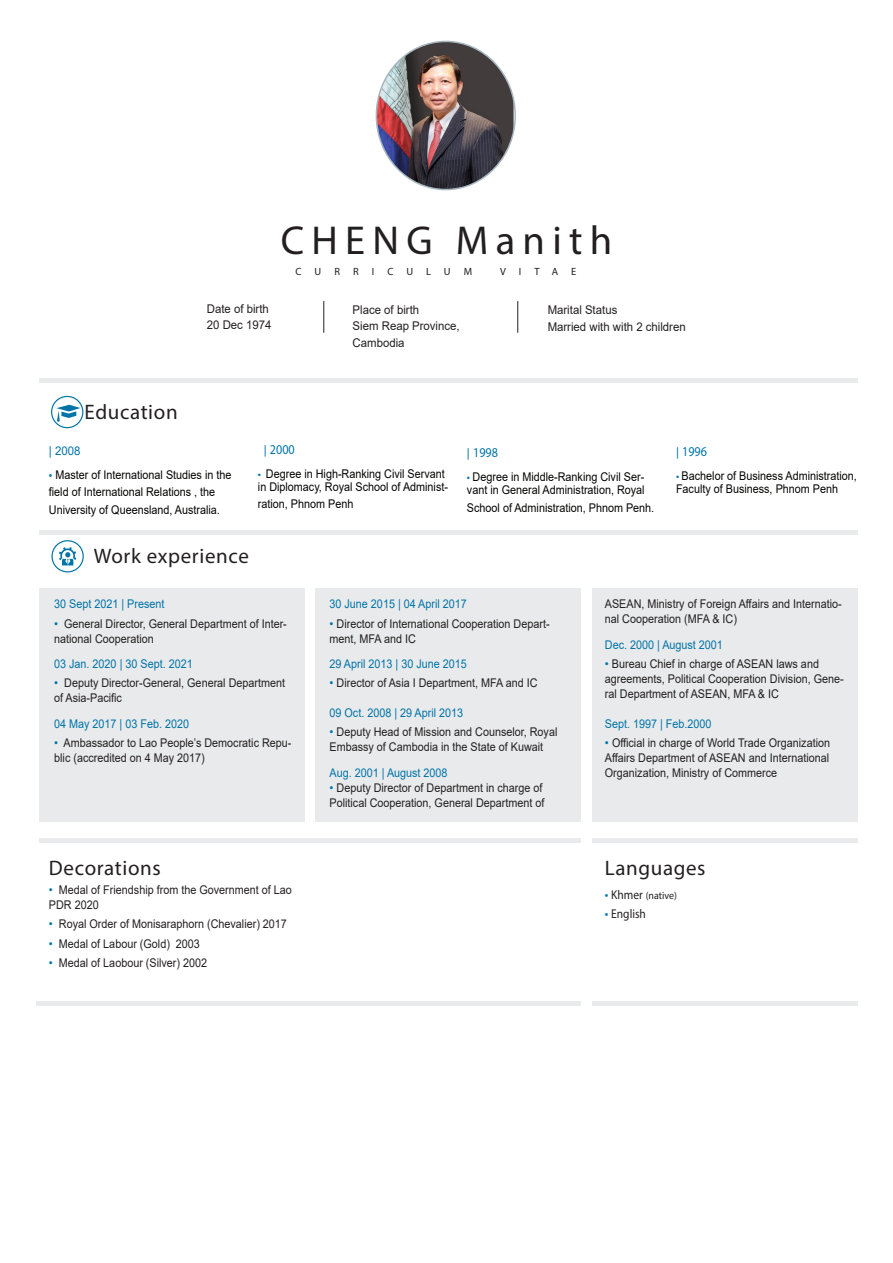
<style>
.page{position:relative;width:893px;height:1263px;background:#fff}
.page>*{position:absolute;margin:0;border:0;box-sizing:border-box;transform-origin:0 0}
.t1{font:40.5px "Myriad Pro";letter-spacing:.18em;color:#231f20}
.Text_light_8pt{font:21px "Myriad Pro";letter-spacing:.03em;color:#231f20}
.Text_bold_8pt{font:13.5px "Myriad Pro";color:#0074a9;scale:.9 1}
.Text_light_8pt-2{font:12.75px "Myriad Pro";color:#231f20;scale:.9 1}
.Text_light_8pt-3{font:12px/15px "Arial";color:#231f20;scale:.9 1}
.Text_light_8pt-4{font:12px/13.5px "Arial";color:#040503;scale:.9 1}
.Text_bold_8pt-2{font:12px/15px "Arial";color:#231f20;scale:.9 1}
.Text_bold_8pt-3{font:12px "Arial";color:#0074a9;scale:.9 1}
.Headline_20pt{font:12px/16.5px "Arial";color:#231f20;scale:.95 1}
.Text_light_8pt-5{font:12px "Arial";color:#0074a9;scale:.9 1}
.Text_bold_8pt-4{font:12px "Arial";color:#0074a9;scale:.95 1}
.Text_bold_8pt-5{font:10.5px "Myriad Pro";letter-spacing:1.24em;color:#231f20}
.Text_light_8pt-6{font:10.5px "Myriad Pro";color:#231f20;scale:.95 1}
.s1{font-family:"Myriad Pro";font-size:13.5px;color:#0074a9}
.s2{font-family:"Arial";font-size:12px}
.s3{font-family:"Myriad Pro";color:#0074a9}
.s4{color:#0074a9}
.s5{font-size:13.5px;color:#0074a9}
.s6{font-size:12.75px}
</style>
<div class="page">
<div style="left:39px;top:589px;width:265px;height:233px;background:#e9eaeb"></div>
<div style="left:315px;top:589px;width:265px;height:233px;background:#e9eaeb"></div>
<div style="left:592px;top:589px;width:265px;height:233px;background:#e9eaeb"></div>
<hr style="left:39px;top:379px;width:818px;height:4px;background:#e9eaeb">
<hr style="left:39px;top:838px;width:265px;height:4px;background:#e9eaeb">
<div style="left:37px;top:1001px;width:270px;height:5px;background:#e9eaeb"></div>
<hr style="left:283px;top:838px;width:297px;height:4px;background:#e9eaeb">
<div style="left:293px;top:1001px;width:287px;height:5px;background:#e9eaeb"></div>
<hr style="left:592px;top:838px;width:265px;height:4px;background:#e9eaeb">
<div style="left:592px;top:1001px;width:265px;height:5px;background:#e9eaeb"></div>
<div style="left:39px;top:530px;width:818px;height:5px;background:#e9eaeb"></div>
<hr style="left:323px;top:301px;width:1px;height:32px;background:#231f20">
<hr style="left:517px;top:301px;width:1px;height:32px;background:#231f20">
<svg style="left:59px;top:547px;width:17px;height:18px"></svg>
<div style="left:51px;top:540px;width:33px;height:32px;border:1px solid #0074a9;border-radius:50%"></div>
<svg style="left:56px;top:405px;width:24px;height:17px"></svg>
<div style="left:51px;top:396px;width:32px;height:32px;border:1px solid #0074a9;border-radius:50%"></div>
<img style="left:376px;top:41px;width:138px;height:149px">
<p class="t1" style="left:281px;top:215px;width:333px">CHENG Manith</p>
<p class="Text_bold_8pt-5" style="left:296px;top:265px;width:178px">CURRICULUM</p>
<p class="Text_bold_8pt-5" style="left:500px;top:265px;width:78px">VITAE</p>
<p class="Text_light_8pt" style="left:84px;top:399px;width:95px">Education</p>
<p class="Headline_20pt" style="left:207px;top:300px;width:70px">Date of birth<br>20 Dec 1974</p>
<p class="Headline_20pt" style="left:353px;top:301px;width:114px">Place of birth<br>Siem Reap Province,<br>Cambodia</p>
<p class="Headline_20pt" style="left:548px;top:302px;width:147px">Marital Status<br>Married with with 2 children</p>
<p class="Text_bold_8pt-4" style="left:49px;top:443px;width:35px">| 2008</p>
<p class="Text_light_8pt-4" style="left:49px;top:466px;width:204px;line-height:16.5px"><span class="s1">•</span> Master of International Studies in the field of International Relations , the</p>
<p class="Text_light_8pt-4" style="left:49px;top:502px;width:192px">University of Queensland, Australia.</p>
<p class="Text_bold_8pt" style="left:264px;top:441px;width:36px"><span class="s2">|</span> 2000</p>
<p class="Text_light_8pt-4" style="left:258px;top:467px;width:213px"><span class="s3">•</span> Degree in High-Ranking Civil Servant in Diplomacy, Royal School of Administ-</p>
<p class="Text_light_8pt-4" style="left:258px;top:497px;width:108px">ration, Phnom Penh</p>
<p class="Text_light_8pt" style="left:94px;top:543px;width:157px">Work experience</p>
<p class="Text_bold_8pt" style="left:467px;top:444px;width:36px"><span class="s2">|</span> 1998</p>
<p class="Text_light_8pt-4" style="left:467px;top:470px;width:199px"><span class="s3">•</span> Degree in Middle-Ranking Civil Ser&shy;vant in General Administration, Royal</p>
<p class="Text_light_8pt-4" style="left:467px;top:501px;width:210px">School of Administration, Phnom Penh.</p>
<p class="Text_bold_8pt" style="left:676px;top:443px;width:36px"><span class="s2">|</span> 1996</p>
<p class="Text_light_8pt-4" style="left:676px;top:468px;width:203px"><span class="s3">•</span> Bachelor of Business Administration,<br>Faculty of Business, Phnom Penh</p>
<p class="Text_bold_8pt-3" style="left:54px;top:596px;width:124px">30 Sept 2021 | Present</p>
<p class="Text_light_8pt-3" style="left:54px;top:616px;width:260px"><span class="s4">•</span> General Director, General Department of Inter&shy;national Cooperation</p>
<p class="Text_bold_8pt-3" style="left:54px;top:656px;width:155px">03 Jan. 2020 | 30 Sept. 2021</p>
<p class="Text_light_8pt-3" style="left:54px;top:676px;width:258px"><span class="s4">•</span> Deputy Director-General, General Department of Asia-Pacific</p>
<p class="Text_bold_8pt-3" style="left:54px;top:715px;width:151px">04 May 2017 | 03 Feb. 2020</p>
<p class="Text_light_8pt-3" style="left:54px;top:735px;width:265px"><span class="s4">•</span> Ambassador to Lao People’s Democratic Repu&shy;blic (accredited on 4 May 2017)</p>
<p class="Text_light_8pt" style="left:49px;top:855px;width:113px">Decorations</p>
<p class="Text_light_8pt-3" style="left:49px;top:882px;width:271px"><span class="s4">•</span> Medal of Friendship from the Government of Lao<br>PDR 2020</p>
<p class="Text_light_8pt-3" style="left:49px;top:917px;width:266px"><span class="s4">•</span> Royal Order of Monisaraphorn (Chevalier) 2017</p>
<p class="Text_light_8pt-3" style="left:49px;top:936px;width:169px"><span class="s4">•</span> Medal of Labour (Gold) 2003</p>
<p class="Text_light_8pt-3" style="left:49px;top:955px;width:177px"><span class="s4">•</span> Medal of Laobour (Silver) 2002</p>
<p class="Text_light_8pt-5" style="left:330px;top:596px;width:154px">30 June 2015 | 04 April 2017</p>
<p class="Text_light_8pt-3" style="left:330px;top:616px;width:246px"><span class="s4">•</span> Director of International Cooperation Depart&shy;ment, MFA and IC</p>
<p class="Text_bold_8pt-3" style="left:330px;top:656px;width:154px">29 April 2013 | 30 June 2015</p>
<p class="Text_light_8pt-3" style="left:330px;top:676px;width:233px"><span class="s4">•</span> Director of Asia I Department, MFA and IC</p>
<p class="Text_light_8pt-5" style="left:330px;top:705px;width:150px">09 Oct. 2008 | 29 April 2013</p>
<p class="Text_light_8pt-3" style="left:330px;top:725px;width:255px"><span class="s4">•</span> Deputy Head of Mission and Counselor, Royal<br>Embassy of Cambodia in the State of Kuwait</p>
<p class="Text_bold_8pt-3" style="left:330px;top:764px;width:133px">Aug. 2001 | August 2008</p>
<p class="Text_bold_8pt-2" style="left:330px;top:780px;width:240px"><span class="s4">•</span> Deputy Director of Department in charge of<br>Political Cooperation, General Department of</p>
<p class="Text_bold_8pt-2" style="left:605px;top:597px;width:265px">ASEAN, Ministry of Foreign Affairs and Internatio&shy;nal Cooperation (MFA &amp; IC)</p>
<p class="Text_bold_8pt-3" style="left:605px;top:636px;width:133px">Dec. 2000 | August 2001</p>
<p class="Text_light_8pt-3" style="left:605px;top:656px;width:267px"><span class="s4">•</span> Bureau Chief in charge of ASEAN laws and agreements, Political Cooperation Division, Gene&shy;ral Department of ASEAN, MFA &amp; IC</p>
<p class="Text_light_8pt-5" style="left:605px;top:715px;width:120px">Sept. 1997 | Feb.2000</p>
<p class="Text_light_8pt-3" style="left:605px;top:735px;width:252px;text-align:justify"><span class="s4">•</span> Official in charge of World Trade Organization Affairs Department of ASEAN and International Organization, Ministry of Commerce</p>
<p class="Text_light_8pt" style="left:605px;top:855px;width:102px">Languages</p>
<p class="Text_light_8pt-6" style="left:605px;top:889px;width:77px"><span class="s5">•</span> <span class="s6">Khmer</span> (native)</p>
<p class="Text_light_8pt-2" style="left:605px;top:906px;width:47px"><span class="s5">•</span> English</p>
</div>
